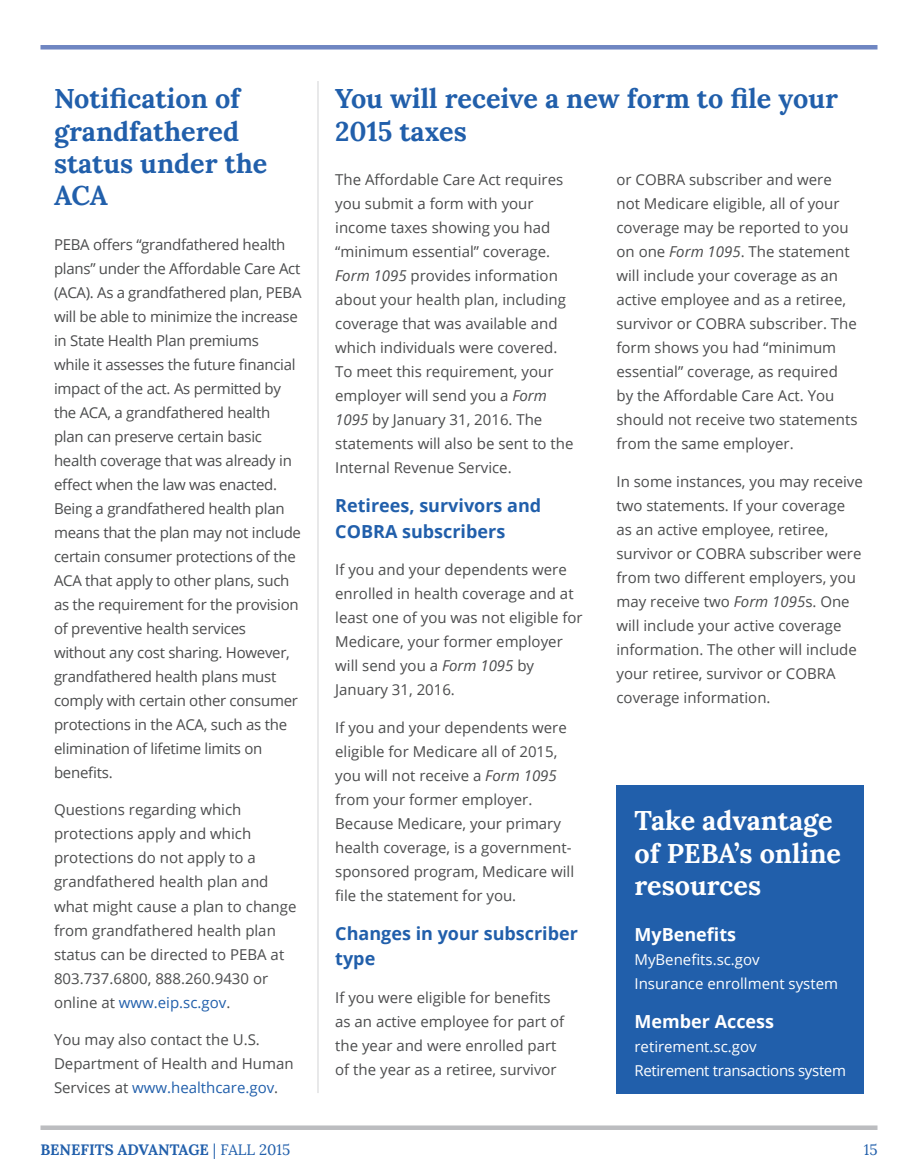
<style>
.page{position:relative;width:918px;height:1175px;background:#fff}
.page>*{position:absolute;margin:0;border:0;box-sizing:border-box;transform-origin:0 0}
.t1{font:700 27px/32.4px "Lora";color:#215fab}
.t2{font:700 27px/32.4px "Lora";color:#fff}
.t3{font:700 18px/25.5px "Open Sans";color:#215fab}
.t4{font:700 18px "Open Sans";color:#fff}
.t5{font:15px/24px "Open Sans";color:#4b4c4d}
.t6{font:15px/24px "Open Sans";letter-spacing:-.02em;color:#4b4c4d}
.t7{font:15px/24px "Open Sans";letter-spacing:-.025em;color:#fff}
.t8{font:15px/24px "Open Sans";color:#fff}
.t9{font:700 15px "Lora";color:#215fab}
.t10{font:15px "Lora";color:#215fab}
.s1{color:#215fab}
.s2{font-style:italic}
.s3{font-weight:400}
</style>
<div class="page">
<div style="left:40px;top:1125px;width:838px;height:5px;background:#bcbdc0"></div>
<div style="left:40px;top:45px;width:838px;height:5px;background:#6f86c2"></div>
<hr style="left:318px;top:81px;width:1px;height:1012px;background:#d2d3d5">
<div style="left:616px;top:785px;width:248px;height:309px;background:#215fab"></div>
<h1 class="t1" style="left:54px;top:82px;width:215px">Notification of grandfathered status under the<br>ACA</h1>
<p class="t6" style="left:54px;top:232px;width:249px">PEBA offers “grandfathered health plans” under the Affordable Care Act (ACA). As a grandfathered plan, PEBA will be able to minimize the increase in State Health Plan premiums<br>while it assesses the future financial impact of the act. As permitted by the ACA, a grandfathered health plan can preserve certain basic health coverage that was already in effect when the law was enacted.<br>Being a grandfathered health plan means that the plan may not include certain consumer protections of the ACA that apply to other plans, such as the requirement for the provision of preventive health services without any cost sharing. However, grandfathered health plans must comply with certain other consumer protections in the ACA, such as the elimination of lifetime limits on benefits.</p>
<p class="t5" style="left:54px;top:797px;width:244px">Questions regarding which protections apply and which protections do not apply to a grandfathered health plan and what might cause a plan to change from grandfathered health plan status can be directed to PEBA at<br>803.737.6800, 888.260.9430 or online at <span class="s1">www.eip.sc.gov</span>.</p>
<p class="t5" style="left:54px;top:1027px;width:241px">You may also contact the U.S.<br>Department of Health and Human<br>Services at <span class="s1">www.healthcare.gov</span>.</p>
<h1 class="t1" style="left:335px;top:82px;width:504px">You will receive a new form to file your<br>2015 taxes</h1>
<p class="t5" style="left:335px;top:167px;width:240px">The Affordable Care Act requires you submit a form with your income taxes showing you had “minimum essential” coverage.<br><span class="s2">Form 1095</span> provides information about your health plan, including coverage that was available and which individuals were covered.<br>To meet this requirement, your employer will send you a <span class="s2">Form<br>1095</span> by January 31, 2016. The statements will also be sent to the<br>Internal Revenue Service.</p>
<p class="t3" style="left:335px;top:492px;width:208px">Retirees, survivors and<br>COBRA subscribers</p>
<p class="t5" style="left:335px;top:557px;width:249px">If you and your dependents were enrolled in health coverage and at least one of you was not eligible for<br>Medicare, your former employer will send you a <span class="s2">Form 1095</span> by<br>January 31, 2016.</p>
<p class="t5" style="left:335px;top:714px;width:240px">If you and your dependents were eligible for Medicare all of 2015, you will not receive a <span class="s2">Form 1095 </span>from your former employer.<br>Because Medicare, your primary health coverage, is a government&shy;sponsored program, Medicare will file the statement for you.</p>
<p class="t3" style="left:335px;top:920px;width:244px">Changes in your subscriber type</p>
<p class="t5" style="left:335px;top:984px;width:231px">If you were eligible for benefits as an active employee for part of the year and were enrolled part of the year as a retiree, survivor</p>
<p class="t5" style="left:616px;top:167px;width:243px">or COBRA subscriber and were not Medicare eligible, all of your coverage may be reported to you on one <span class="s2">Form 1095</span>. The statement will include your coverage as an active employee and as a retiree, survivor or COBRA subscriber. The form shows you had “minimum essential” coverage, as required by the Affordable Care Act. You should not receive two statements from the same employer.</p>
<p class="t5" style="left:616px;top:468px;width:248px">In some instances, you may receive two statements. If your coverage as an active employee, retiree, survivor or COBRA subscriber were from two different employers, you may receive two <span class="s2">Form 1095</span>s. One will include your active coverage information. The other will include your retiree, survivor or COBRA coverage information.</p>
<h1 class="t2" style="left:635px;top:804px;width:208px">Take advantage of PEBA’s online resources</h1>
<p class="t4" style="left:635px;top:921px;width:103px">MyBenefits</p>
<p class="t8" style="left:635px;top:947px;width:205px">MyBenefits.sc.gov<br>Insurance enrollment system</p>
<p class="t4" style="left:635px;top:1008px;width:141px">Member Access</p>
<p class="t7" style="left:635px;top:1034px;width:213px">retirement.sc.gov<br>Retirement transactions system</p>
<p class="t9" style="left:40px;top:1139px;width:251px">BENEFITS ADVANTAGE <span class="s3">| FALL 2015</span></p>
<p class="t10" style="left:864px;top:1140px;width:15px">15</p>
</div>
